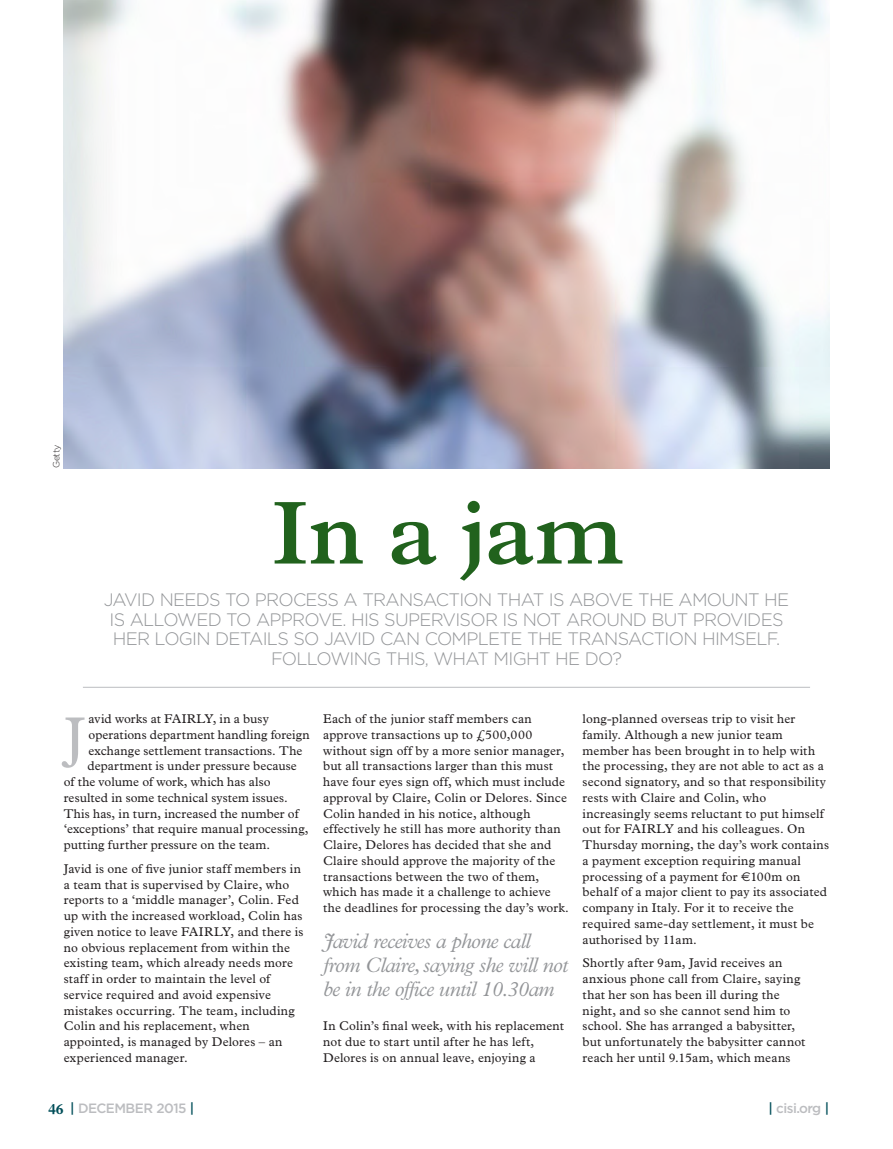
<style>
.page{position:relative;width:893px;height:1149px;background:#fff}
.page>*{position:absolute;margin:0;border:0;box-sizing:border-box;transform-origin:0 0}
.HEADLINE{font:600 90px "Plantin";color:#21621d}
.COPY_DROP{font:58.95px "Plantin";color:#bcbdc0}
.t1{font:italic 300 21px/24px "Plantin";letter-spacing:-.03em;color:#939598}
.STANDFIRST{font:300 18px/19.5px "Gotham";letter-spacing:-.04em;color:#939598;text-align:center}
.t2{font:500 13.5px "Gotham";letter-spacing:-.04em;color:#bcbdc0}
.COPY{font:12.75px/15.8px "Plantin";letter-spacing:.02em;color:#231f20}
.COPY_DROP-2{font:12.75px "Plantin";letter-spacing:.01em;color:#231f20}
.t3{font:300 9px "Gotham";letter-spacing:-.04em;color:#231f20}
.s1{font-family:"Euro Sans"}
.s2{font-family:"Plantin";font-weight:700;font-size:15px;color:#004e59}
.s3{color:#004e59}
</style>
<div class="page">
<img style="left:64px;top:0;width:765px;height:468px">
<hr style="left:83px;top:686px;width:727px;height:1px;background:#bcbdc0">
<p class="t3" style="left:51px;top:468px;width:25px;rotate:-90deg">Getty</p>
<p class="HEADLINE" style="left:272px;top:480px;width:352px">In a jam</p>
<p class="STANDFIRST" style="left:104px;top:590px;width:687px">JAVID NEEDS TO PROCESS A TRANSACTION THAT IS ABOVE THE AMOUNT HE IS ALLOWED TO APPROVE. HIS SUPERVISOR IS NOT AROUND BUT PROVIDES HER LOGIN DETAILS SO JAVID CAN COMPLETE THE TRANSACTION HIMSELF.<br>FOLLOWING THIS, WHAT MIGHT HE DO?</p>
<p class="COPY_DROP" style="left:64px;top:704px;width:22px">J</p>
<p class="COPY_DROP-2" style="left:89px;top:711px;width:182px">avid works at FAIRLY, in a busy</p>
<p class="COPY_DROP-2" style="left:89px;top:727px;width:223px">operations department handling foreign</p>
<p class="COPY_DROP-2" style="left:89px;top:742px;width:215px">exchange settlement transactions. The</p>
<p class="COPY_DROP-2" style="left:87px;top:758px;width:211px">department is under pressure because</p>
<p class="COPY_DROP-2" style="left:64px;top:774px;width:208px">of the volume of work, which has also</p>
<p class="COPY_DROP-2" style="left:64px;top:790px;width:226px">resulted in some technical system issues.</p>
<p class="COPY_DROP-2" style="left:64px;top:805px;width:236px">This has, in turn, increased the number of</p>
<p class="COPY_DROP-2" style="left:64px;top:821px;width:246px">‘exceptions’ that require manual processing,</p>
<p class="COPY_DROP-2" style="left:64px;top:837px;width:208px">putting further pressure on the team.</p>
<p class="COPY" style="left:64px;top:860px;width:241px">Javid is one of five junior staff members in a team that is supervised by Claire, who reports to a ‘middle manager’, Colin. Fed up with the increased workload, Colin has given notice to leave FAIRLY, and there is no obvious replacement from within the existing team, which already needs more staff in order to maintain the level of service required and avoid expensive mistakes occurring. The team, including Colin and his replacement, when appointed, is managed by Delores – an experienced manager.</p>
<p class="COPY" style="left:323px;top:710px;width:247px">Each of the junior staff members can approve transactions up to £500,000 without sign off by a more senior manager, but all transactions larger than this must have four eyes sign off, which must include approval by Claire, Colin or Delores. Since Colin handed in his notice, although effectively he still has more authority than Claire, Delores has decided that she and Claire should approve the majority of the transactions between the two of them, which has made it a challenge to achieve the deadlines for processing the day’s work.</p>
<p class="t1" style="left:323px;top:929px;width:247px">Javid receives a phone call from Claire, saying she will not be in the office until 10.30am</p>
<p class="COPY" style="left:323px;top:1017px;width:242px">In Colin’s final week, with his replacement not due to start until after he has left,<br>Delores is on annual leave, enjoying a</p>
<p class="COPY" style="left:583px;top:710px;width:248px">long-planned overseas trip to visit her family. Although a new junior team member has been brought in to help with the processing, they are not able to act as a second signatory, and so that responsibility rests with Claire and Colin, who increasingly seems reluctant to put himself out for FAIRLY and his colleagues. On Thursday morning, the day’s work contains a payment exception requiring manual processing of a payment for <span class="s1">€</span>100m on behalf of a major client to pay its associated company in Italy. For it to receive the required same-day settlement, it must be authorised by 11am.</p>
<p class="COPY" style="left:583px;top:954px;width:224px">Shortly after 9am, Javid receives an anxious phone call from Claire, saying that her son has been ill during the night, and so she cannot send him to school. She has arranged a babysitter, but unfortunately the babysitter cannot reach her until 9.15am, which means</p>
<p class="t2" style="left:48px;top:1100px;width:148px"><span class="s2">46</span> <span class="s3">|</span> DECEMBER 2015 <span class="s3">|</span></p>
<p class="t2" style="left:768px;top:1100px;width:62px"><span class="s3">|</span> cisi.org <span class="s3">|</span></p>
</div>
